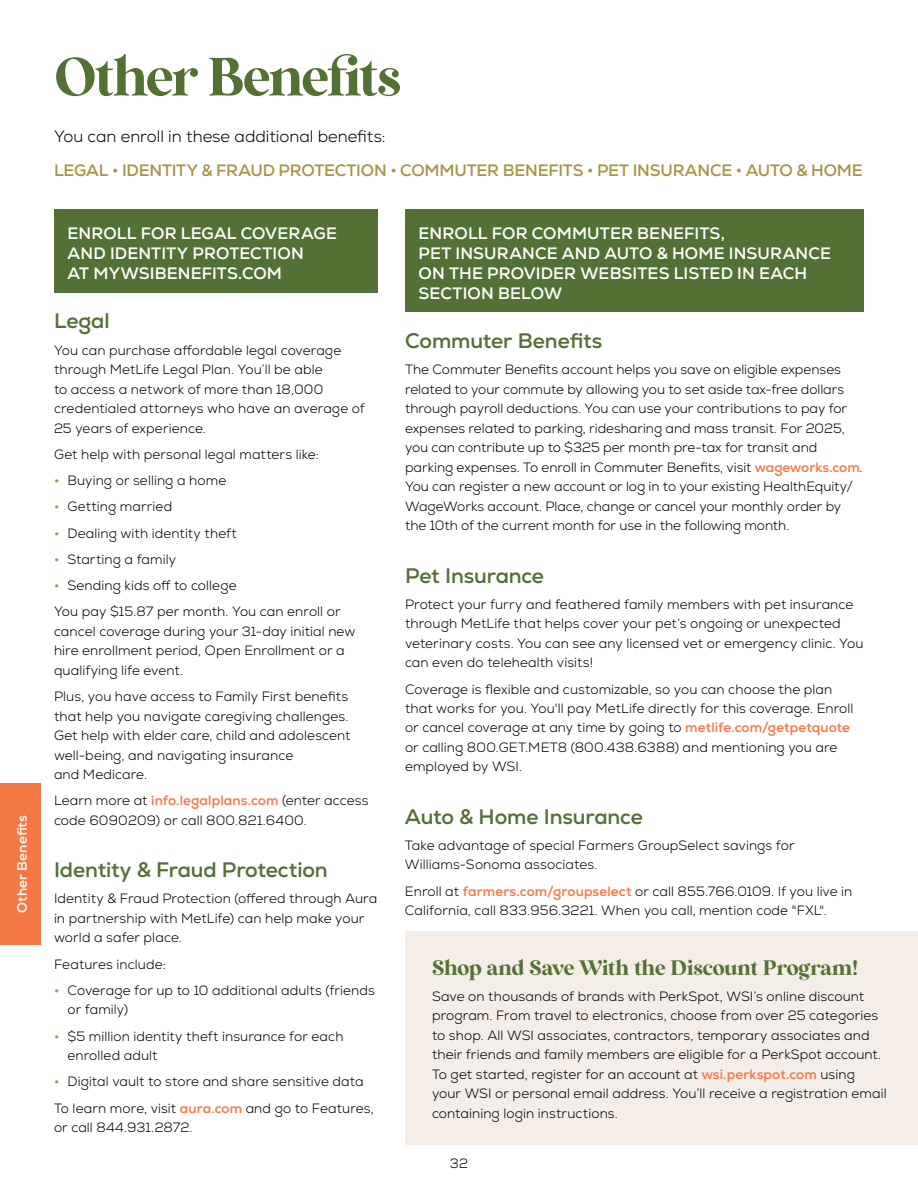
<style>
.page{position:relative;width:918px;height:1188px;background:#fff}
.page>*{position:absolute;margin:0;border:0;box-sizing:border-box;transform-origin:0 0}
.t1{font:54px "Wild Mango";letter-spacing:-.04em;color:#537134}
.t2{font:700 21px "Nexa";letter-spacing:-.005em;color:#537134}
.t3{font:21px "Wild Mango";letter-spacing:-.01em;color:#537134}
.t4{font:700 16.5px/19.8px "Nexa";letter-spacing:.01em;color:#fff}
.t5{font:700 16.5px "Nexa";letter-spacing:-.01em;color:#a99547}
.t6{font:300 16.5px "Nexa";color:#000}
.t7{font:300 13.5px/19.5px "Nexa";letter-spacing:.005em;color:#000}
.t8{font:700 13.5px "Nexa";letter-spacing:.01em;color:#fff}
.s1{font-weight:700;color:#a99547}
.s2{font-weight:700;color:#f47845}
</style>
<div class="page">
<div style="left:54px;top:209px;width:324px;height:83px;background:#537134"></div>
<div style="left:405px;top:209px;width:459px;height:103px;background:#537134"></div>
<div style="left:405px;top:932px;width:513px;height:213px;background:#f5ede7"></div>
<div style="left:0;top:783px;width:40px;height:162px;background:#f47845"></div>
<p class="t8" style="left:14px;top:913px;width:99px;rotate:-90deg">Other Benefits</p>
<h1 class="t1" style="left:54px;top:44px;width:349px">Other Benefits</h1>
<p class="t6" style="left:54px;top:127px;width:333px">You can enroll in these additional benefits:</p>
<p class="t5" style="left:54px;top:160px;width:810px">LEGAL • IDENTITY &amp; FRAUD PROTECTION • COMMUTER BENEFITS • PET INSURANCE • AUTO &amp; HOME</p>
<p class="t4" style="left:68px;top:224px;width:271px">ENROLL FOR LEGAL COVERAGE<br>AND IDENTITY PROTECTION<br>AT MYWSIBENEFITS.COM</p>
<p class="t4" style="left:419px;top:224px;width:414px">ENROLL FOR COMMUTER BENEFITS,<br>PET INSURANCE AND AUTO &amp; HOME INSURANCE<br>ON THE PROVIDER WEBSITES LISTED IN EACH<br>SECTION BELOW</p>
<h2 class="t2" style="left:54px;top:308px;width:57px">Legal</h2>
<p class="t7" style="left:54px;top:340px;width:312px">You can purchase affordable legal coverage through MetLife Legal Plan. You’ll be able<br>to access a network of more than 18,000 credentialed attorneys who have an average of 25 years of experience.</p>
<p class="t7" style="left:54px;top:445px;width:266px">Get help with personal legal matters like:</p>
<p class="t7" style="left:54px;top:471px;width:174px"><span class="s1">•</span> Buying or selling a home</p>
<p class="t7" style="left:54px;top:497px;width:120px"><span class="s1">•</span> Getting married</p>
<p class="t7" style="left:54px;top:523px;width:184px"><span class="s1">•</span> Dealing with identity theft</p>
<p class="t7" style="left:54px;top:550px;width:124px"><span class="s1">•</span> Starting a family</p>
<p class="t7" style="left:54px;top:573px;width:288px;line-height:26.2px"><span class="s1">•</span> Sending kids off to college<br>You pay $15.87 per month. You can enroll or</p>
<p class="t7" style="left:54px;top:622px;width:303px">cancel coverage during your 31-day initial new hire enrollment period, Open Enrollment or a qualifying life event.</p>
<p class="t7" style="left:54px;top:687px;width:298px">Plus, you have access to Family First benefits that help you navigate caregiving challenges.<br>Get help with elder care, child and adolescent well-being, and navigating insurance<br>and Medicare.</p>
<p class="t7" style="left:54px;top:791px;width:316px">Learn more at <span class="s2">info.legalplans.com</span> (enter access code 6090209) or call 800.821.6400.</p>
<h2 class="t2" style="left:54px;top:857px;width:275px">Identity &amp; Fraud Protection</h2>
<p class="t7" style="left:54px;top:889px;width:325px">Identity &amp; Fraud Protection (offered through Aura in partnership with MetLife) can help make your world a safer place.</p>
<p class="t7" style="left:54px;top:954px;width:113px">Features include:</p>
<p class="t7" style="left:68px;top:981px;width:309px;text-indent:-14px"><span class="s1">•</span> Coverage for up to 10 additional adults (friends or family)</p>
<p class="t7" style="left:68px;top:1026px;width:278px;text-indent:-14px"><span class="s1">•</span> $5 million identity theft insurance for each enrolled adult</p>
<p class="t7" style="left:54px;top:1069px;width:321px;line-height:26.2px"><span class="s1">•</span> Digital vault to store and share sensitive data<br>To learn more, visit <span class="s2">aura.com</span> and go to Features,</p>
<p class="t7" style="left:54px;top:1118px;width:140px">or call 844.931.2872.</p>
<h2 class="t2" style="left:405px;top:327px;width:199px">Commuter Benefits</h2>
<p class="t7" style="left:405px;top:360px;width:459px">The Commuter Benefits account helps you save on eligible expenses related to your commute by allowing you to set aside tax-free dollars through payroll deductions. You can use your contributions to pay for expenses related to parking, ridesharing and mass transit. For 2025, you can contribute up to $325 per month pre-tax for transit and parking expenses. To enroll in Commuter Benefits, visit <span class="s2">wageworks.com</span>.<br>You can register a new account or log in to your existing HealthEquity/ WageWorks account. Place, change or cancel your monthly order by the 10th of the current month for use in the following month.</p>
<h2 class="t2" style="left:405px;top:562px;width:141px">Pet Insurance</h2>
<p class="t7" style="left:405px;top:595px;width:460px">Protect your furry and feathered family members with pet insurance through MetLife that helps cover your pet’s ongoing or unexpected veterinary costs. You can see any licensed vet or emergency clinic. You can even do telehealth visits!</p>
<p class="t7" style="left:405px;top:679px;width:450px">Coverage is flexible and customizable, so you can choose the plan that works for you. You'll pay MetLife directly for this coverage. Enroll or cancel coverage at any time by going to <span class="s2">metlife.com/getpetquote </span>or calling 800.GET.MET8 (800.438.6388) and mentioning you are employed by WSI.</p>
<h2 class="t2" style="left:405px;top:803px;width:239px">Auto &amp; Home Insurance</h2>
<p class="t7" style="left:405px;top:836px;width:391px">Take advantage of special Farmers GroupSelect savings for<br>Williams-Sonoma associates.</p>
<p class="t7" style="left:405px;top:882px;width:449px">Enroll at <span class="s2">farmers.com/groupselect</span> or call 855.766.0109. If you live in<br>California, call 833.956.3221. When you call, mention code "FXL".</p>
<h2 class="t3" style="left:432px;top:955px;width:428px">Shop and Save With the Discount Program!</h2>
<p class="t7" style="left:432px;top:987px;width:456px">Save on thousands of brands with PerkSpot, WSI’s online discount program. From travel to electronics, choose from over 25 categories to shop. All WSI associates, contractors, temporary associates and their friends and family members are eligible for a PerkSpot account.<br>To get started, register for an account at <span class="s2">wsi.perkspot.com</span> using your WSI or personal email address. You’ll receive a registration email containing login instructions.</p>
<p class="t7" style="left:450px;top:1154px;width:20px">32</p>
</div>
